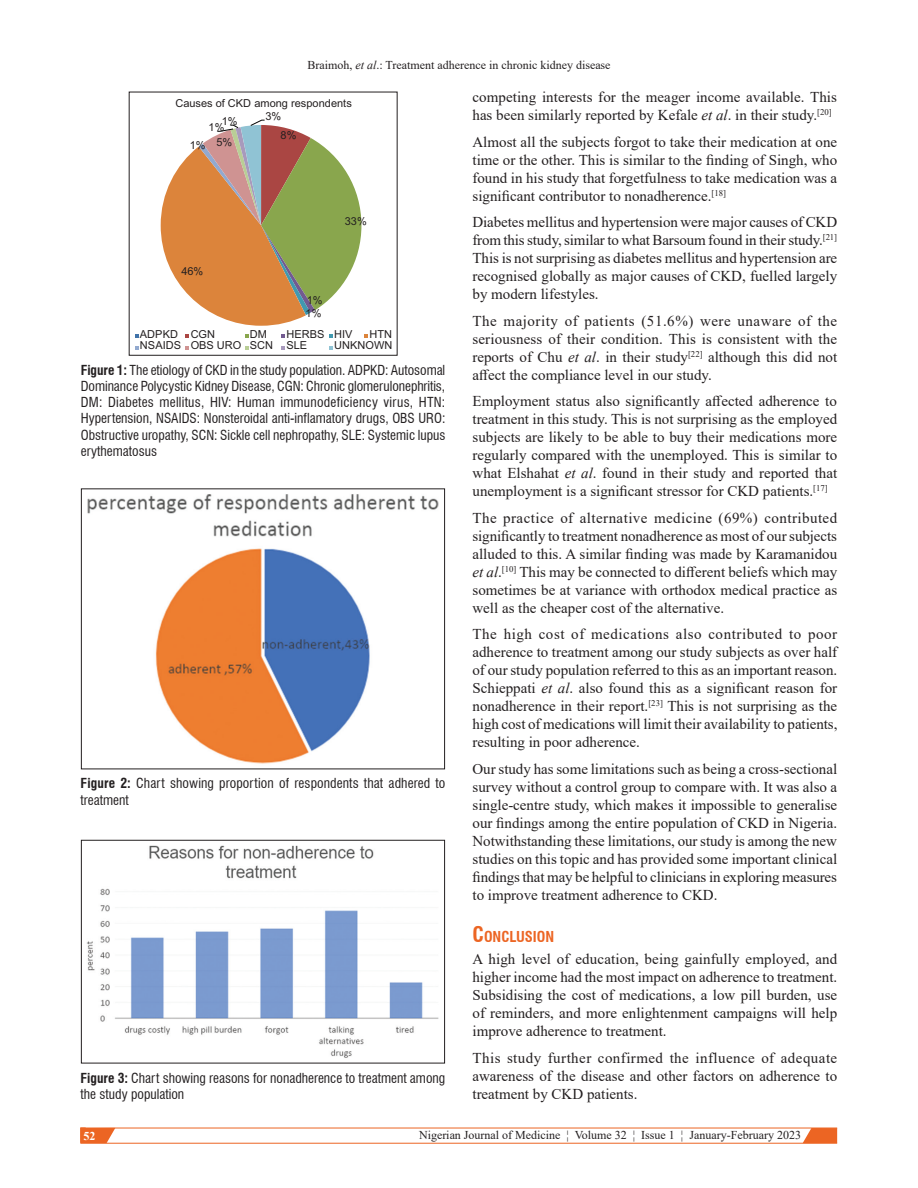
<style>
.page{position:relative;width:918px;height:1188px;background:#fff}
.page>*{position:absolute;margin:0;border:0;box-sizing:border-box;transform-origin:0 0}
.t1{font:15px/18px "Times New Roman";color:#231f20;text-align:justify}
.t2{font:700 condensed 14.7px "Swiss 721 BT";color:#ec6523}
.t3{font:condensed 13.5px/16.2px "Swiss 721 BT";color:#231f20}
.t4{font:12px "Times New Roman";color:#231f20}
.t5{font:700 12px "Times New Roman";color:#fff}
.t6{font:10.95px/12.8px "Arial";color:#231f20}
.s1{font-style:italic}
.s2{font-weight:700}
.s3{font-size:21px}
</style>
<div class="page">
<svg style="left:80px;top:1128px;width:758px;height:16px"></svg>
<img style="left:87px;top:845px;width:352px;height:213px">
<div style="left:81px;top:840px;width:364px;height:223px;border:1px solid #231f20"></div>
<svg style="left:161px;top:119px;width:200px;height:207px"></svg>
<svg style="left:135px;top:334px;width:3px;height:4px"></svg>
<svg style="left:186px;top:334px;width:3px;height:4px"></svg>
<svg style="left:245px;top:334px;width:3px;height:4px"></svg>
<svg style="left:281px;top:334px;width:4px;height:4px"></svg>
<svg style="left:329px;top:334px;width:4px;height:4px"></svg>
<svg style="left:364px;top:334px;width:4px;height:4px"></svg>
<svg style="left:281px;top:346px;width:4px;height:3px"></svg>
<svg style="left:329px;top:346px;width:4px;height:3px"></svg>
<img style="left:87px;top:494px;width:352px;height:270px">
<div style="left:81px;top:489px;width:364px;height:280px;border:1px solid #231f20"></div>
<p class="t4" style="left:307px;top:56px;width:305px">Braimoh, <span class="s1">et al</span>.: Treatment adherence in chronic kidney disease</p>
<p class="t6" style="left:175px;top:97px;width:178px">Causes of CKD among respondents</p>
<p class="t6" style="left:222px;top:115px;width:17px">1%</p>
<p class="t6" style="left:209px;top:121px;width:17px">1%</p>
<p class="t6" style="left:190px;top:137px;width:44px">1% 5%</p>
<p class="t6" style="left:181px;top:264px;width:23px">46%</p>
<p class="t6" style="left:266px;top:110px;width:17px">3%</p>
<p class="t6" style="left:281px;top:129px;width:17px">8%</p>
<p class="t6" style="left:345px;top:215px;width:23px">33%</p>
<p class="t6" style="left:306px;top:294px;width:19px">1%<br>1%</p>
<p class="t6" style="left:140px;top:328px;width:77px">ADPKD CGN</p>
<p class="t6" style="left:250px;top:328px;width:19px">DM</p>
<p class="t6" style="left:286px;top:328px;width:68px">HERBS HIV</p>
<p class="t6" style="left:369px;top:328px;width:24px">HTN</p>
<p class="t6" style="left:140px;top:339px;width:169px">NSAIDS OBS URO SCN SLE</p>
<p class="t6" style="left:334px;top:339px;width:60px">UNKNOWN</p>
<p class="t3" style="left:81px;top:362px;width:366px;text-align:justify"><span class="s2">Figure 1:</span> The etiology of CKD in the study population. ADPKD: Autosomal Dominance Polycystic Kidney Disease, CGN: Chronic glomerulonephritis, DM: Diabetes mellitus, HIV: Human immunodeficiency virus, HTN:<br>Hypertension, NSAIDS: Nonsteroidal anti‑inflamatory drugs, OBS URO:<br>Obstructive uropathy, SCN: Sickle cell nephropathy, SLE: Systemic lupus erythematosus</p>
<p class="t3" style="left:81px;top:775px;width:366px"><span class="s2">Figure 2:</span> Chart showing proportion of respondents that adhered to treatment</p>
<p class="t3" style="left:81px;top:1070px;width:366px"><span class="s2">Figure 3:</span> Chart showing reasons for nonadherence to treatment among the study population</p>
<p class="t1" style="left:472px;top:88px;width:366px">competing interests for the meager income available. This has been similarly reported by Kefale <span class="s1">et al</span>. in their study.<sup>[20]</sup></p>
<p class="t1" style="left:472px;top:132px;width:366px">Almost all the subjects forgot to take their medication at one time or the other. This is similar to the finding of Singh, who found in his study that forgetfulness to take medication was a significant contributor to nonadherence.<sup>[18]</sup></p>
<p class="t1" style="left:472px;top:213px;width:366px">Diabetes mellitus and hypertension were major causes of CKD from this study, similar to what Barsoum found in their study.<sup>[21] </sup>This is not surprising as diabetes mellitus and hypertension are recognised globally as major causes of CKD, fuelled largely by modern lifestyles.</p>
<p class="t1" style="left:472px;top:311px;width:366px">The majority of patients (51.6%) were unaware of the seriousness of their condition. This is consistent with the reports of Chu <span class="s1">et al</span>. in their study<sup>[22]</sup> although this did not affect the compliance level in our study.</p>
<p class="t1" style="left:472px;top:392px;width:366px">Employment status also significantly affected adherence to treatment in this study. This is not surprising as the employed subjects are likely to be able to buy their medications more regularly compared with the unemployed. This is similar to what Elshahat <span class="s1">et al</span>. found in their study and reported that unemployment is a significant stressor for CKD patients.<sup>[17]</sup></p>
<p class="t1" style="left:472px;top:508px;width:366px">The practice of alternative medicine (69%) contributed significantly to treatment nonadherence as most of our subjects alluded to this. A similar finding was made by Karamanidou <span class="s1">et al</span>.<sup>[10]</sup> This may be connected to different beliefs which may sometimes be at variance with orthodox medical practice as well as the cheaper cost of the alternative.</p>
<p class="t1" style="left:472px;top:625px;width:366px">The high cost of medications also contributed to poor adherence to treatment among our study subjects as over half of our study population referred to this as an important reason.<br>Schieppati <span class="s1">et al</span>. also found this as a significant reason for nonadherence in their report.<sup>[23]</sup> This is not surprising as the high cost of medications will limit their availability to patients, resulting in poor adherence.</p>
<p class="t1" style="left:472px;top:759px;width:366px">Our study has some limitations such as being a cross‑sectional survey without a control group to compare with. It was also a single‑centre study, which makes it impossible to generalise our findings among the entire population of CKD in Nigeria.<br>Notwithstanding these limitations, our study is among the new studies on this topic and has provided some important clinical findings that may be helpful to clinicians in exploring measures to improve treatment adherence to CKD.</p>
<p class="t2" style="left:472px;top:928px;width:83px"><span class="s3">C</span>ONCLUSION</p>
<p class="t1" style="left:472px;top:950px;width:366px">A high level of education, being gainfully employed, and higher income had the most impact on adherence to treatment.<br>Subsidising the cost of medications, a low pill burden, use of reminders, and more enlightenment campaigns will help improve adherence to treatment.</p>
<p class="t1" style="left:472px;top:1048px;width:366px">This study further confirmed the influence of adequate awareness of the disease and other factors on adherence to treatment by CKD patients.</p>
<p class="t5" style="left:84px;top:1127px;width:13px">52</p>
<p class="t4" style="left:419px;top:1127px;width:384px">Nigerian Journal of Medicine ¦ Volume 32 ¦ Issue 1 ¦ January-February 2023</p>
</div>
